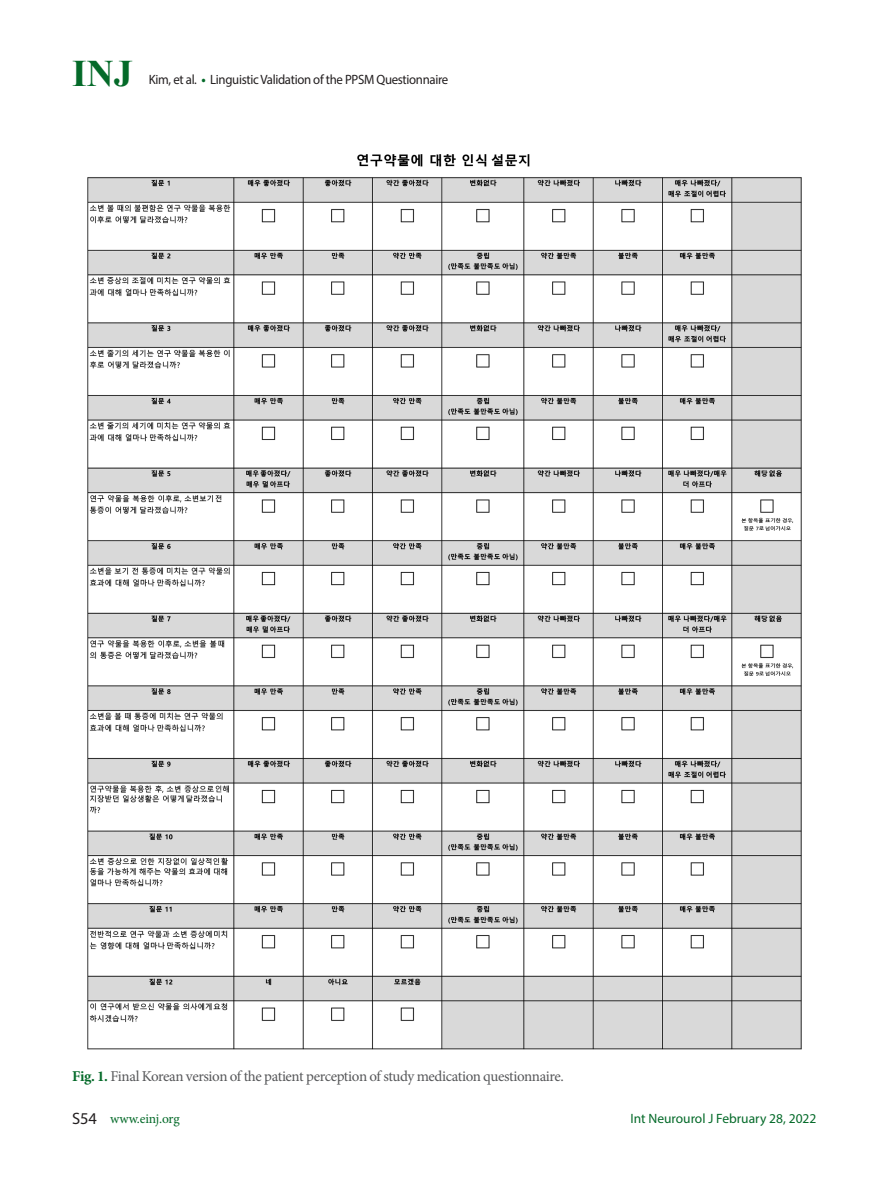
<style>
.page{position:relative;width:893px;height:1191px;background:#fff}
.page>*{position:absolute;margin:0;border:0;box-sizing:border-box;transform-origin:0 0}
.t1{font:700 37.5px "Times New Roman";color:#046a29}
.표제목_그림설명은_-1{font:15px "Minion Pro";letter-spacing:-.025em;color:#57585a}
.t2{font:13.5px "Myriad Pro";letter-spacing:-.025em;color:#231f20;scale:.95 1}
.t3{font:13.5px "Myriad Pro";color:#046a29}
.t4{font:13.5px "Minion Pro";letter-spacing:-.01em;color:#046a29}
.s1{font-weight:700;color:#046a29}
.s2{font-family:"Myriad Pro";font-size:16.5px;color:#231f20}
</style>
<div class="page">
<img style="left:87px;top:154px;width:715px;height:896px">
<h1 class="t1" style="left:72px;top:47px;width:62px">INJ</h1>
<p class="t2" style="left:149px;top:71px;width:317px">Kim, et al. <span class="s1">•</span> Linguistic Validation of the PPSM Questionnaire</p>
<p class="표제목_그림설명은_-1" style="left:72px;top:1066px;width:493px"><span class="s1">Fig. 1.</span> Final Korean version of the patient perception of study medication questionnaire.</p>
<p class="t4" style="left:72px;top:1109px;width:109px"><span class="s2">S54</span> www.einj.org</p>
<p class="t3" style="left:630px;top:1110px;width:188px">Int Neurourol J February 28, 2022</p>
</div>
